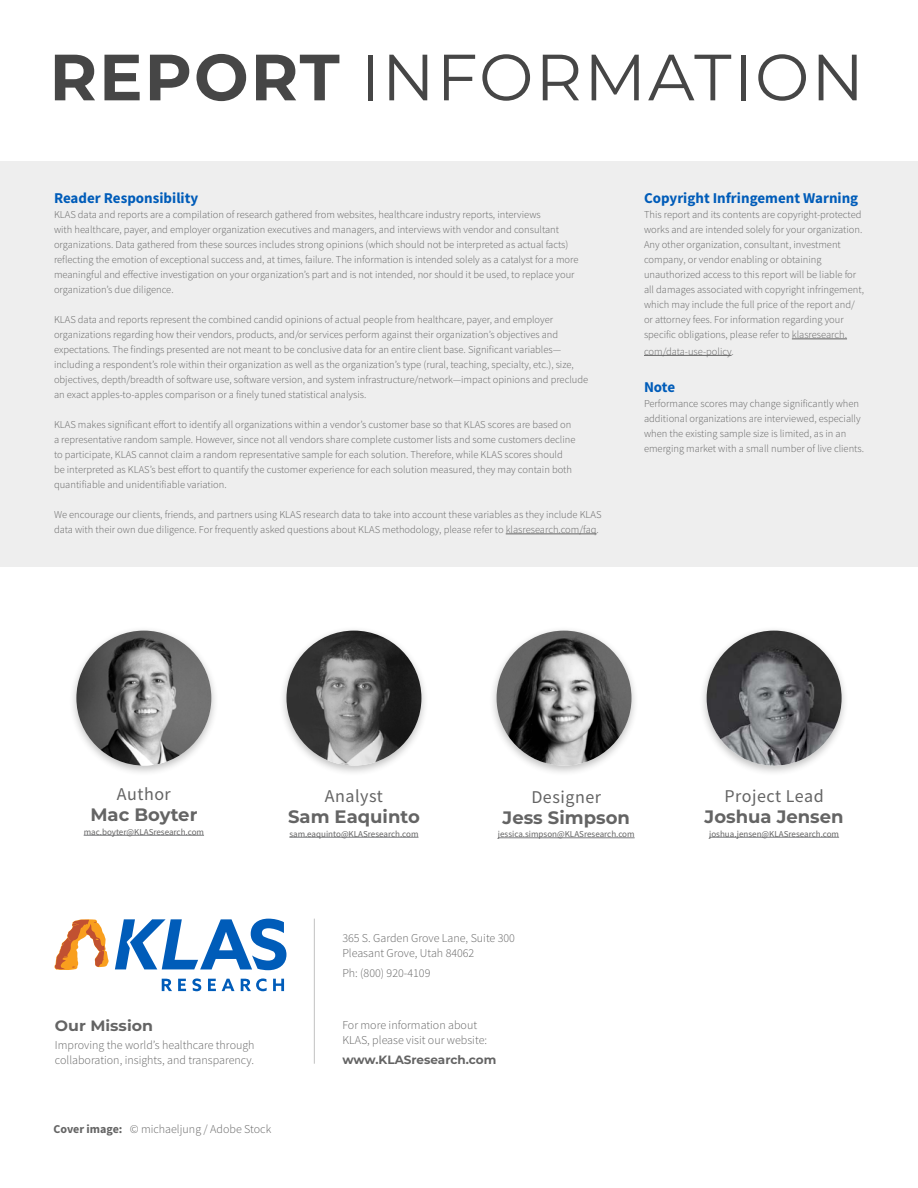
<style>
.page{position:relative;width:918px;height:1188px;background:#fff}
.page>*{position:absolute;margin:0;border:0;box-sizing:border-box;transform-origin:0 0}
.t1{font:65.25px "Montserrat";letter-spacing:.03em;color:#464646}
.t2{font:700 18px "Montserrat";color:#646464}
.t3{font:18px "Source Sans Pro";letter-spacing:.03em;color:#646464}
.t4{font:700 15px "Source Sans Pro";color:#005cb9}
.t5{font:700 15px "Montserrat";color:#646464;scale:1.05 1}
.t6{font:300 12px/15px "Source Sans Pro";color:#646464}
.t7{font:300 12px/15px "Source Sans Pro";color:#656565}
.t8{font:700 12px "Montserrat";color:#646464}
.t9{font:300 10.5px/15px "Source Sans Pro";color:#646464}
.t10{font:9px "Source Sans Pro";color:#646464}
.s1{font-weight:700}
</style>
<div class="page">
<div style="left:699px;top:626px;width:150px;height:150px;background:#313131;opacity:.3"></div>
<img style="left:707px;top:631px;width:135px;height:135px;border-radius:67px">
<hr style="left:709px;top:837px;width:130px;height:1px;background:#7c7d80">
<div style="left:279px;top:626px;width:150px;height:150px;background:#313131;opacity:.3"></div>
<img style="left:286px;top:631px;width:135px;height:135px;border-radius:67px">
<hr style="left:289px;top:837px;width:130px;height:1px;background:#7c7d80">
<div style="left:69px;top:626px;width:150px;height:150px;background:#313131;opacity:.3"></div>
<img style="left:76px;top:631px;width:135px;height:135px;border-radius:68px">
<hr style="left:84px;top:835px;width:120px;height:1px;background:#7c7d80">
<div style="left:489px;top:626px;width:150px;height:150px;background:#313131;opacity:.3"></div>
<img style="left:497px;top:631px;width:135px;height:135px;border-radius:68px">
<hr style="left:498px;top:838px;width:137px;height:1px;background:#7c7d80">
<svg style="left:115px;top:919px;width:171px;height:51px"></svg>
<svg style="left:162px;top:979px;width:10px;height:12px"></svg>
<svg style="left:178px;top:979px;width:8px;height:12px"></svg>
<svg style="left:192px;top:978px;width:9px;height:13px"></svg>
<svg style="left:208px;top:979px;width:8px;height:12px"></svg>
<svg style="left:222px;top:979px;width:13px;height:12px"></svg>
<svg style="left:241px;top:978px;width:26px;height:13px"></svg>
<svg style="left:273px;top:979px;width:11px;height:12px"></svg>
<svg style="left:54px;top:919px;width:55px;height:51px"></svg>
<hr style="left:314px;top:919px;width:1px;height:145px;background:#c1c1c1">
<div style="left:0;top:161px;width:918px;height:405px;background:#eee"></div>
<hr style="left:506px;top:534px;width:91px;height:1px;background:#646464">
<hr style="left:792px;top:339px;width:55px;height:1px;background:#646464">
<hr style="left:644px;top:355px;width:88px;height:1px;background:#646464">
<h1 class="t1" style="left:50px;top:32px;width:816px"><span class="s1">REPORT</span> INFORMATION</h1>
<h3 class="t4" style="left:54px;top:188px;width:146px">Reader Responsibility</h3>
<p class="t9" style="left:54px;top:207px;width:526px">KLAS data and reports are a compilation of research gathered from websites, healthcare industry reports, interviews<br>with healthcare, payer, and employer organization executives and managers, and interviews with vendor and consultant organizations. Data gathered from these sources includes strong opinions (which should not be interpreted as actual facts) reflecting the emotion of exceptional success and, at times, failure. The information is intended solely as a catalyst for a more meaningful and effective investigation on your organization’s part and is not intended, nor should it be used, to replace your organization’s due diligence.</p>
<p class="t9" style="left:54px;top:312px;width:536px">KLAS data and reports represent the combined candid opinions of actual people from healthcare, payer, and employer organizations regarding how their vendors, products, and/or services perform against their organization’s objectives and expectations. The findings presented are not meant to be conclusive data for an entire client base. Significant variables— including a respondent’s role within their organization as well as the organization’s type (rural, teaching, specialty, etc.), size, objectives, depth/breadth of software use, software version, and system infrastructure/network—impact opinions and preclude an exact apples-to-apples comparison or a finely tuned statistical analysis.</p>
<p class="t9" style="left:54px;top:417px;width:523px">KLAS makes significant effort to identify all organizations within a vendor’s customer base so that KLAS scores are based on a representative random sample. However, since not all vendors share complete customer lists and some customers decline to participate, KLAS cannot claim a random representative sample for each solution. Therefore, while KLAS scores should be interpreted as KLAS’s best effort to quantify the customer experience for each solution measured, they may contain both quantifiable and unidentifiable variation.</p>
<p class="t9" style="left:54px;top:507px;width:549px">We encourage our clients, friends, and partners using KLAS research data to take into account these variables as they include KLAS data with their own due diligence. For frequently asked questions about KLAS methodology, please refer to klasresearch.com/faq.</p>
<h3 class="t4" style="left:644px;top:188px;width:216px">Copyright Infringement Warning</h3>
<p class="t9" style="left:644px;top:207px;width:222px">This report and its contents are copyright-protected works and are intended solely for your organization.<br>Any other organization, consultant, investment company, or vendor enabling or obtaining unauthorized access to this report will be liable for all damages associated with copyright infringement, which may include the full price of the report and/ or attorney fees. For information regarding your specific obligations, please refer to klasresearch.</p>
<p class="t9" style="left:644px;top:344px;width:91px">com/data-use-policy.</p>
<h3 class="t4" style="left:644px;top:377px;width:33px">Note</h3>
<p class="t9" style="left:644px;top:396px;width:222px">Performance scores may change significantly when additional organizations are interviewed, especially when the existing sample size is limited, as in an emerging market with a small number of live clients.</p>
<h2 class="t3" style="left:117px;top:783px;width:56px">Author</h2>
<h2 class="t2" style="left:90px;top:802px;width:109px">Mac Boyter</h2>
<p class="t10" style="left:84px;top:826px;width:122px">mac.boyter@KLASresearch.com</p>
<h2 class="t3" style="left:325px;top:785px;width:60px">Analyst</h2>
<h2 class="t2" style="left:288px;top:804px;width:133px">Sam Eaquinto</h2>
<p class="t10" style="left:289px;top:828px;width:131px">sam.eaquinto@KLASresearch.com</p>
<h2 class="t3" style="left:531px;top:785px;width:71px">Designer</h2>
<h2 class="t2" style="left:503px;top:804px;width:129px">Jess Simpson</h2>
<p class="t10" style="left:498px;top:828px;width:138px">jessica.simpson@KLASresearch.com</p>
<h3 class="t5" style="left:55px;top:1015px;width:95px">Our Mission</h3>
<p class="t7" style="left:55px;top:1037px;width:201px">Improving the world’s healthcare through collaboration, insights, and transparency.</p>
<p class="t6" style="left:54px;top:1122px;width:219px"><span class="s1">Cover image:</span> © michaeljung / Adobe Stock</p>
<p class="t6" style="left:342px;top:931px;width:174px">365 S. Garden Grove Lane, Suite 300<br>Pleasant Grove, Utah 84062</p>
<p class="t6" style="left:342px;top:965px;width:90px">Ph: (800) 920-4109</p>
<p class="t6" style="left:342px;top:1018px;width:146px">For more information about<br>KLAS, please visit our website:</p>
<p class="t8" style="left:342px;top:1051px;width:155px">www.KLASresearch.com</p>
<h2 class="t3" style="left:724px;top:785px;width:101px">Project Lead</h2>
<h2 class="t2" style="left:705px;top:804px;width:140px">Joshua Jensen</h2>
<p class="t10" style="left:709px;top:828px;width:131px">joshua.jensen@KLASresearch.com</p>
</div>
